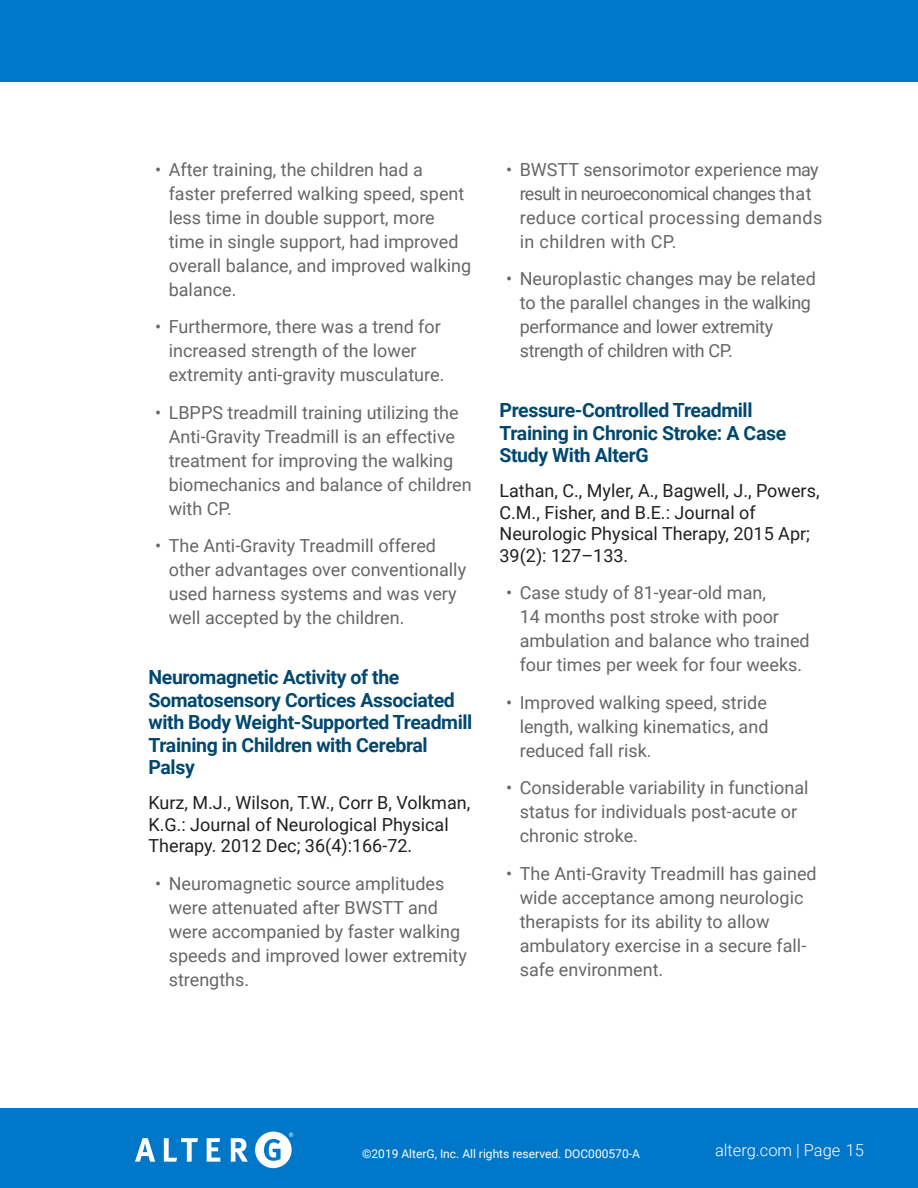
<style>
.page{position:relative;width:918px;height:1188px;background:#fff}
.page>*{position:absolute;margin:0;border:0;box-sizing:border-box;transform-origin:0 0}
.blue_heaeder{font:700 19.5px/22.5px "Roboto";letter-spacing:-.02em;color:#004870}
.t1{font:18px/24px "Roboto";color:#666}
.t2{font:18px/21.6px "Roboto";color:#231f20}
.t3{font:18px/24px "Roboto";letter-spacing:-.02em;color:#666}
.t4{font:300 16.5px "Roboto";color:#fff}
.t5{font:12px "Roboto";color:#fff}
</style>
<div class="page">
<div style="left:0;top:1108px;width:918px;height:80px;background:#0077c8"></div>
<svg style="left:135px;top:1138px;width:20px;height:24px"></svg>
<svg style="left:164px;top:1138px;width:34px;height:24px"></svg>
<svg style="left:207px;top:1138px;width:13px;height:24px"></svg>
<svg style="left:231px;top:1138px;width:17px;height:24px"></svg>
<svg style="left:255px;top:1132px;width:38px;height:36px"></svg>
<div style="left:0;top:0;width:918px;height:82px;background:#0077c8"></div>
<p class="t1" style="left:169px;top:156px;width:304px;text-indent:-14px">• After training, the children had a faster preferred walking speed, spent less time in double support, more time in single support, had improved overall balance, and improved walking balance.</p>
<p class="t1" style="left:169px;top:314px;width:277px;text-indent:-14px">• Furthermore, there was a trend for increased strength of the lower extremity anti-gravity musculature.</p>
<p class="t1" style="left:169px;top:399px;width:304px;text-indent:-14px">• LBPPS treadmill training utilizing the<br>Anti-Gravity Treadmill is an effective treatment for improving the walking biomechanics and balance of children with CP.</p>
<p class="t1" style="left:169px;top:533px;width:299px;text-indent:-14px">• The Anti-Gravity Treadmill offered other advantages over conventionally used harness systems and was very well accepted by the children.</p>
<p class="blue_heaeder" style="left:148px;top:665px;width:325px">Neuromagnetic Activity of the<br>Somatosensory Cortices Associated with Body Weight-Supported Treadmill<br>Training in Children with Cerebral<br>Palsy</p>
<p class="t2" style="left:148px;top:791px;width:323px">Kurz, M.J., Wilson, T.W., Corr B, Volkman,<br>K.G.: Journal of Neurological Physical<br>Therapy. 2012 Dec; 36(4):166-72.</p>
<p class="t1" style="left:169px;top:871px;width:300px;text-indent:-14px">• Neuromagnetic source amplitudes were attenuated after BWSTT and were accompanied by faster walking speeds and improved lower extremity strengths.</p>
<p class="t1" style="left:520px;top:156px;width:304px;text-indent:-14px">• BWSTT sensorimotor experience may result in neuroeconomical changes that reduce cortical processing demands in children with CP.</p>
<p class="t3" style="left:520px;top:266px;width:298px;text-indent:-14px">• Neuroplastic changes may be related to the parallel changes in the walking performance and lower extremity strength of children with CP.</p>
<p class="blue_heaeder" style="left:500px;top:398px;width:288px">Pressure-Controlled Treadmill<br>Training in Chronic Stroke: A Case<br>Study With AlterG</p>
<p class="t2" style="left:500px;top:479px;width:322px">Lathan, C., Myler, A., Bagwell, J., Powers, C.M., Fisher, and B.E.: Journal of Neurologic Physical Therapy, 2015 Apr; 39(2): 127–133.</p>
<p class="t1" style="left:520px;top:580px;width:291px;text-indent:-14px">• Case study of 81-year-old man,<br>14 months post stroke with poor ambulation and balance who trained four times per week for four weeks.</p>
<p class="t1" style="left:520px;top:690px;width:250px;text-align:justify;text-indent:-14px">• Improved walking speed, stride length, walking kinematics, and reduced fall risk.</p>
<p class="t1" style="left:520px;top:775px;width:290px;text-indent:-14px">• Considerable variability in functional status for individuals post-acute or chronic stroke.</p>
<p class="t1" style="left:520px;top:861px;width:298px;text-indent:-14px">• The Anti-Gravity Treadmill has gained wide acceptance among neurologic therapists for its ability to allow ambulatory exercise in a secure fall&shy;safe environment.</p>
<p class="t5" style="left:362px;top:1146px;width:279px">©2019 AlterG, Inc. All rights reserved. DOC000570-A</p>
<p class="t4" style="left:715px;top:1138px;width:150px">alterg.com | Page 15</p>
</div>
